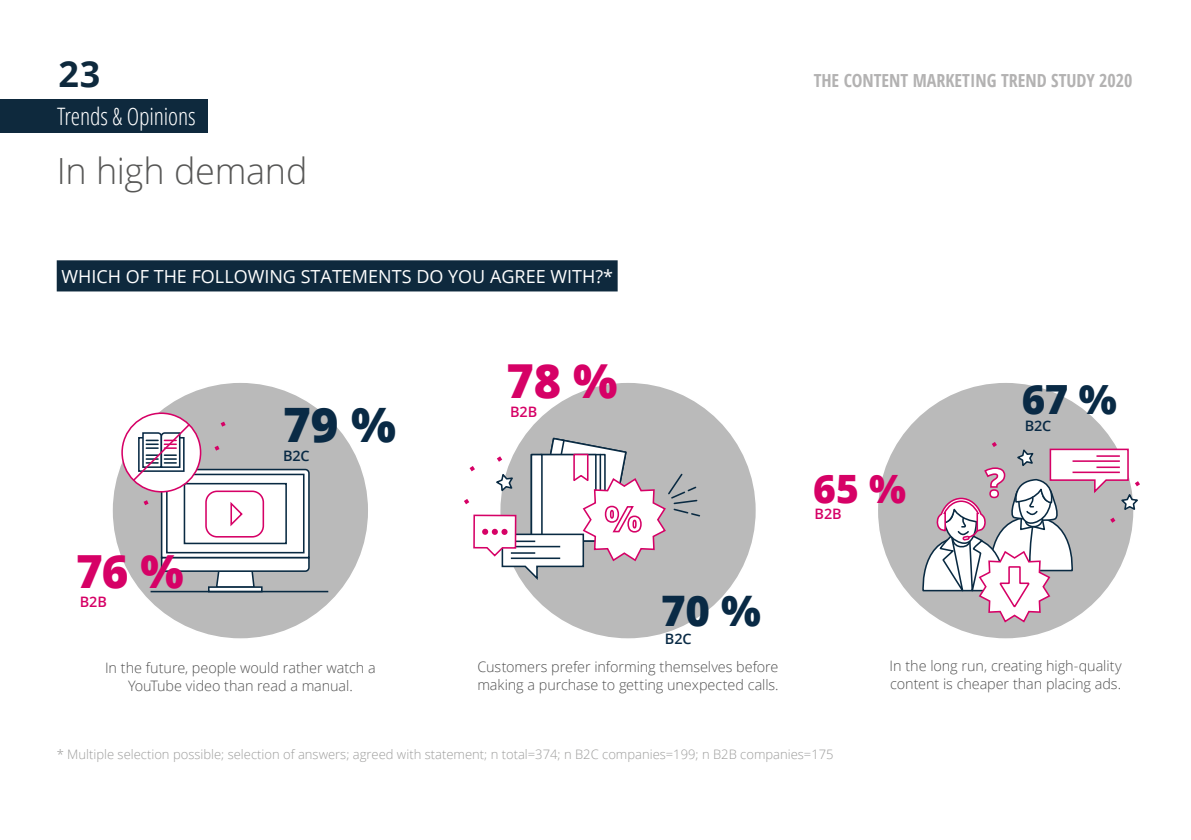
<style>
.page{position:relative;width:1191px;height:840px;background:#fff}
.page>*{position:absolute;margin:0;border:0;box-sizing:border-box;transform-origin:0 0}
.t1{font:800 47.4px "Open Sans";color:#092a45}
.t2{font:800 46.8px "Open Sans";color:#d60166}
.t3{font:800 45.6px "Open Sans";color:#d60166}
.t4{font:800 42px "Open Sans";color:#092a45}
.t5{font:800 40.2px "Open Sans";color:#092a45}
.t6{font:800 39px "Open Sans";color:#d60166}
.t7{font:300 36px "Open Sans";letter-spacing:-.01em;color:#575756}
.t8{font:700 36px "Open Sans";color:#0e293d}
.t9{font:300 condensed 24px "Open Sans";letter-spacing:-.01em;color:#fff}
.t10{font:18px "Open Sans";color:#fff}
.t11{font:700 condensed 18px "Open Sans";color:#b3b2b2}
.t12{font:300 14.4px/18px "Open Sans";letter-spacing:-.005em;color:#515151}
.t13{font:600 14.4px "Open Sans";color:#d60166}
.t14{font:600 14.4px "Open Sans";letter-spacing:-.005em;color:#092a45}
.t15{font:300 13px "Open Sans";color:#9d9d9c}
</style>
<div class="page">
<div style="left:877px;top:382px;width:257px;height:256px;background:#bababa;border-radius:50%"></div>
<div style="left:499px;top:382px;width:257px;height:256px;background:#bababa;border-radius:50%"></div>
<div style="left:112px;top:382px;width:257px;height:256px;background:#bababa;border-radius:50%"></div>
<hr style="left:151px;top:590px;width:177px;height:2px;background:#092a42">
<svg style="left:122px;top:413px;width:79px;height:78px"></svg>
<svg style="left:131px;top:421px;width:179px;height:167px"></svg>
<svg style="left:464px;top:436px;width:236px;height:145px"></svg>
<svg style="left:917px;top:441px;width:223px;height:182px"></svg>
<div style="left:0;top:99px;width:207px;height:34px;background:#0e293d"></div>
<div style="left:57px;top:260px;width:560px;height:31px;background:#0e293d"></div>
<h3 class="t8" style="left:59px;top:48px;width:43px">23</h3>
<h3 class="t9" style="left:57px;top:99px;width:140px">Trends &amp; Opinions</h3>
<h3 class="t7" style="left:57px;top:146px;width:252px">In high demand</h3>
<p class="t10" style="left:61px;top:264px;width:553px">WHICH OF THE FOLLOWING STATEMENTS DO YOU AGREE WITH?*</p>
<h3 class="t3" style="left:76px;top:536px;width:109px">76 %</h3>
<p class="t13" style="left:80px;top:591px;width:29px">B2B</p>
<h1 class="t1" style="left:283px;top:388px;width:114px">79 %</h1>
<p class="t14" style="left:283px;top:445px;width:28px">B2C</p>
<h2 class="t2" style="left:506px;top:345px;width:113px">78 %</h2>
<p class="t13" style="left:510px;top:402px;width:29px">B2B</p>
<h3 class="t4" style="left:661px;top:578px;width:101px">70 %</h3>
<p class="t14" style="left:665px;top:628px;width:28px">B2C</p>
<p class="t11" style="left:813px;top:68px;width:320px">THE CONTENT MARKETING TREND STUDY 2020</p>
<h3 class="t5" style="left:1021px;top:369px;width:97px">67 %</h3>
<h3 class="t6" style="left:813px;top:458px;width:95px">65 %</h3>
<p class="t13" style="left:814px;top:504px;width:29px">B2B</p>
<p class="t14" style="left:1024px;top:416px;width:28px">B2C</p>
<p class="t12" style="left:105px;top:657px;width:272px;text-align:center">In the future, people would rather watch a<br>YouTube video than read a manual.</p>
<p class="t12" style="left:477px;top:656px;width:303px">Customers prefer informing themselves before making a purchase to getting unexpected calls.</p>
<p class="t12" style="left:889px;top:656px;width:234px">In the long run, creating high-quality content is cheaper than placing ads.</p>
<p class="t15" style="left:57px;top:745px;width:778px">* Multiple selection possible; selection of answers; agreed with statement; n total=374; n B2C companies=199; n B2B companies=175</p>
</div>
